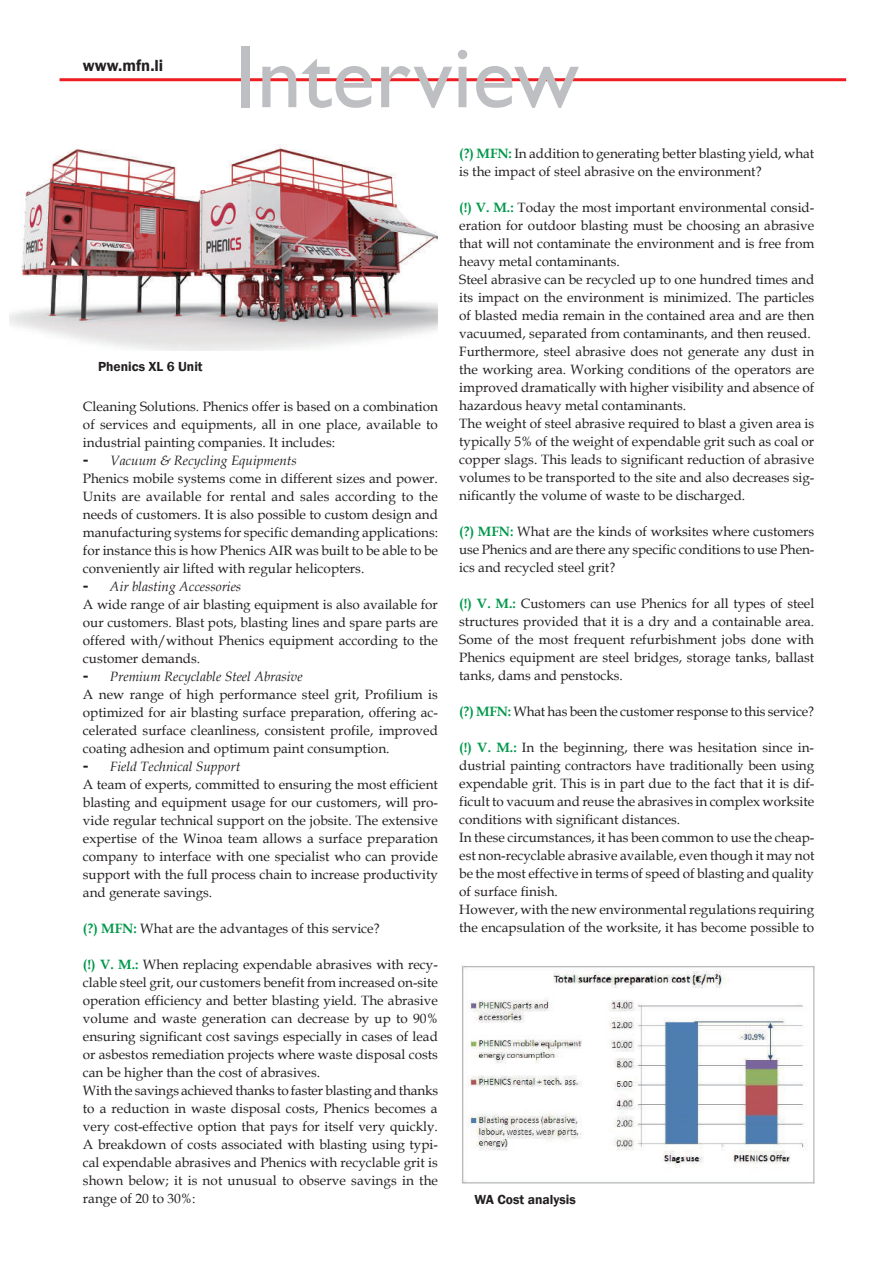
<style>
.page{position:relative;width:893px;height:1263px;background:#fff}
.page>*{position:absolute;margin:0;border:0;box-sizing:border-box;transform-origin:0 0}
.t1{font:90px "Gill Sans";color:#bebfc2}
.t2{font:600 16.5px "Franklin Gothic";color:#231f20}
.t3{font:13.5px/18px "Book Antiqua";color:#231f20}
.t4{font:600 13.5px "Franklin Gothic";color:#231f20}
.s1{font-family:"Tahoma";font-weight:700}
.s2{font-style:italic}
.s3{font-weight:700;color:#00984a}
</style>
<div class="page">
<hr style="left:60px;top:78px;width:786px;height:3px;background:#ee1d23">
<img style="left:10px;top:145px;width:428px;height:206px">
<img style="left:462px;top:966px;width:352px;height:218px">
<p class="t2" style="left:83px;top:55px;width:82px">www.mfn.li</p>
<h1 class="t1" style="left:234px;top:25px;width:346px">Interview</h1>
<p class="t4" style="left:98px;top:358px;width:106px">Phenics XL 6 Unit</p>
<p class="t3" style="left:83px;top:397px;width:357px;text-align:justify">Cleaning Solutions. Phenics offer is based on a combination of services and equipments, all in one place, available to industrial painting companies. It includes:</p>
<p class="t3" style="left:83px;top:451px;width:357px"><span class="s1">-</span> <span class="s2">Vacuum &amp; Recycling Equipments<br></span>Phenics mobile systems come in different sizes and power.<br>Units are available for rental and sales according to the needs of customers. It is also possible to custom design and manufacturing systems for specific demanding applications: for instance this is how Phenics AIR was built to be able to be conveniently air lifted with regular helicopters.</p>
<p class="t3" style="left:83px;top:577px;width:357px"><span class="s1">-</span> <span class="s2">Air blasting Accessories<br></span>A wide range of air blasting equipment is also available for our customers. Blast pots, blasting lines and spare parts are offered with/without Phenics equipment according to the customer demands.</p>
<p class="t3" style="left:83px;top:667px;width:357px"><span class="s1">-</span> <span class="s2">Premium Recyclable Steel Abrasive<br></span>A new range of high performance steel grit, Profilium is optimized for air blasting surface preparation, offering ac&shy;celerated surface cleanliness, consistent profile, improved coating adhesion and optimum paint consumption.</p>
<p class="t3" style="left:83px;top:757px;width:357px"><span class="s1">-</span> <span class="s2">Field Technical Support<br></span>A team of experts, committed to ensuring the most efficient blasting and equipment usage for our customers, will pro&shy;vide regular technical support on the jobsite. The extensive expertise of the Winoa team allows a surface preparation company to interface with one specialist who can provide support with the full process chain to increase productivity and generate savings.</p>
<p class="t3" style="left:83px;top:919px;width:298px"><span class="s3">(?) MFN:</span> What are the advantages of this service?</p>
<p class="t3" style="left:83px;top:955px;width:357px"><span class="s3">(!) V. M.:</span> When replacing expendable abrasives with recy&shy;clable steel grit, our customers benefit from increased on-site operation efficiency and better blasting yield. The abrasive volume and waste generation can decrease by up to 90% ensuring significant cost savings especially in cases of lead or asbestos remediation projects where waste disposal costs can be higher than the cost of abrasives.<br>With the savings achieved thanks to faster blasting and thanks to a reduction in waste disposal costs, Phenics becomes a very cost-effective option that pays for itself very quickly.<br>A breakdown of costs associated with blasting using typi&shy;cal expendable abrasives and Phenics with recyclable grit is shown below; it is not unusual to observe savings in the range of 20 to 30%:</p>
<p class="t3" style="left:459px;top:145px;width:356px"><span class="s3">(?) MFN:</span> In addition to generating better blasting yield, what is the impact of steel abrasive on the environment?</p>
<p class="t3" style="left:459px;top:199px;width:357px"><span class="s3">(!) V. M.:</span> Today the most important environmental consid&shy;eration for outdoor blasting must be choosing an abrasive that will not contaminate the environment and is free from heavy metal contaminants.<br>Steel abrasive can be recycled up to one hundred times and its impact on the environment is minimized. The particles of blasted media remain in the contained area and are then vacuumed, separated from contaminants, and then reused.<br>Furthermore, steel abrasive does not generate any dust in the working area. Working conditions of the operators are improved dramatically with higher visibility and absence of hazardous heavy metal contaminants.<br>The weight of steel abrasive required to blast a given area is typically 5% of the weight of expendable grit such as coal or copper slags. This leads to significant reduction of abrasive volumes to be transported to the site and also decreases sig&shy;nificantly the volume of waste to be discharged.</p>
<p class="t3" style="left:459px;top:522px;width:357px;text-align:justify"><span class="s3">(?) MFN:</span> What are the kinds of worksites where customers use Phenics and are there any specific conditions to use Phen&shy;ics and recycled steel grit?</p>
<p class="t3" style="left:459px;top:594px;width:357px;text-align:justify"><span class="s3">(!) V. M.:</span> Customers can use Phenics for all types of steel structures provided that it is a dry and a containable area.<br>Some of the most frequent refurbishment jobs done with Phenics equipment are steel bridges, storage tanks, ballast tanks, dams and penstocks.</p>
<p class="t3" style="left:459px;top:702px;width:356px"><span class="s3">(?) MFN:</span> What has been the customer response to this service?</p>
<p class="t3" style="left:459px;top:738px;width:357px"><span class="s3">(!) V. M.:</span> In the beginning, there was hesitation since in&shy;dustrial painting contractors have traditionally been using expendable grit. This is in part due to the fact that it is dif&shy;ficult to vacuum and reuse the abrasives in complex worksite conditions with significant distances.<br>In these circumstances, it has been common to use the cheap&shy;est non-recyclable abrasive available, even though it may not be the most effective in terms of speed of blasting and quality of surface finish.<br>However, with the new environmental regulations requiring the encapsulation of the worksite, it has become possible to</p>
<p class="t4" style="left:474px;top:1191px;width:103px">WA Cost analysis</p>
</div>
